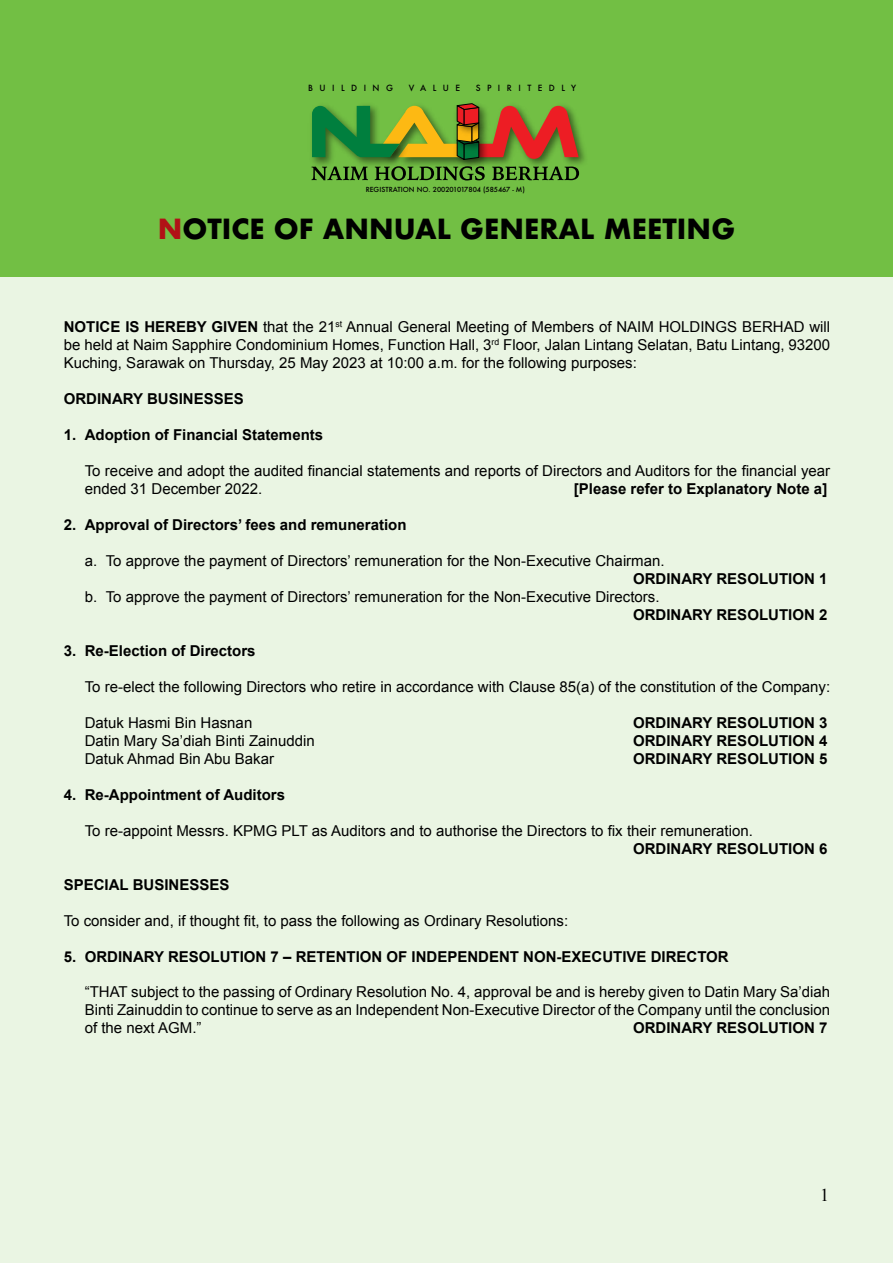
<style>
.page{position:relative;width:893px;height:1263px;background:#eaf5e3}
.page>*{position:absolute;margin:0;border:0;box-sizing:border-box;transform-origin:0 0}
.t1{font:700 27px "Futura";color:#000}
.t2{font:18px "Times New Roman";color:#000}
.t3{font:15px/18px "Arial";color:#000;text-align:justify}
.t4{font:700 15px "Arial";color:#000}
.t5{font:500 8.25px "Futura";letter-spacing:.78em;color:#000}
.t6{font:500 6.75px "Futura";color:#000}
.s1{color:#b11116}
.s2{font-weight:700}
</style>
<div class="page">
<div style="left:0;top:0;width:893px;height:276px;background:#72bf44"></div>
<img style="left:579px;top:134px;width:6px;height:30px">
<img style="left:311px;top:123px;width:1px;height:45px">
<svg style="left:312px;top:103px;width:267px;height:77px"></svg>
<p class="t5" style="left:308px;top:83px;width:87px">BUILDING</p>
<p class="t5" style="left:409px;top:83px;width:53px">VALUE</p>
<p class="t5" style="left:476px;top:83px;width:102px">SPIRITEDLY</p>
<p class="t6" style="left:366px;top:185px;width:161px">REGISTRATION NO. 200201017804 (585467 - M)</p>
<h1 class="t1" style="left:158px;top:209px;width:579px"><span class="s1">N</span>OTICE OF ANNUAL GENERAL MEETING</h1>
<p class="t3" style="left:64px;top:318px;width:768px"><span class="s2">NOTICE IS HEREBY GIVEN</span> that the 21<sup>st</sup> Annual General Meeting of Members of NAIM HOLDINGS BERHAD will be held at Naim Sapphire Condominium Homes, Function Hall, 3<sup>rd</sup> Floor, Jalan Lintang Selatan, Batu Lintang, 93200<br>Kuching, Sarawak on Thursday, 25 May 2023 at 10:00 a.m. for the following purposes:</p>
<p class="t4" style="left:64px;top:389px;width:182px">ORDINARY BUSINESSES</p>
<p class="t4" style="left:64px;top:425px;width:261px">1. Adoption of Financial Statements</p>
<p class="t3" style="left:85px;top:462px;width:747px">To receive and adopt the audited financial statements and reports of Directors and Auditors for the financial year ended 31 December 2022.</p>
<p class="t4" style="left:574px;top:479px;width:255px">[Please refer to Explanatory Note a]</p>
<p class="t4" style="left:64px;top:515px;width:344px">2. Approval of Directors’ fees and remuneration</p>
<p class="t3" style="left:85px;top:552px;width:581px">a. To approve the payment of Directors’ remuneration for the Non-Executive Chairman.</p>
<p class="t4" style="left:633px;top:569px;width:196px">ORDINARY RESOLUTION 1</p>
<p class="t3" style="left:85px;top:588px;width:576px">b. To approve the payment of Directors’ remuneration for the Non-Executive Directors.</p>
<p class="t4" style="left:633px;top:605px;width:196px">ORDINARY RESOLUTION 2</p>
<p class="t4" style="left:64px;top:641px;width:193px">3. Re-Election of Directors</p>
<p class="t3" style="left:85px;top:678px;width:747px">To re-elect the following Directors who retire in accordance with Clause 85(a) of the constitution of the Company:</p>
<p class="t3" style="left:85px;top:714px;width:169px">Datuk Hasmi Bin Hasnan</p>
<p class="t4" style="left:633px;top:713px;width:196px">ORDINARY RESOLUTION 3</p>
<p class="t3" style="left:85px;top:732px;width:232px">Datin Mary Sa’diah Binti Zainuddin</p>
<p class="t4" style="left:633px;top:731px;width:196px">ORDINARY RESOLUTION 4</p>
<p class="t3" style="left:85px;top:750px;width:191px">Datuk Ahmad Bin Abu Bakar</p>
<p class="t4" style="left:633px;top:749px;width:196px">ORDINARY RESOLUTION 5</p>
<p class="t4" style="left:64px;top:785px;width:223px">4. Re-Appointment of Auditors</p>
<p class="t3" style="left:85px;top:822px;width:670px">To re-appoint Messrs. KPMG PLT as Auditors and to authorise the Directors to fix their remuneration.</p>
<p class="t4" style="left:633px;top:839px;width:196px">ORDINARY RESOLUTION 6</p>
<p class="t4" style="left:64px;top:875px;width:167px">SPECIAL BUSINESSES</p>
<p class="t3" style="left:64px;top:912px;width:506px">To consider and, if thought fit, to pass the following as Ordinary Resolutions:</p>
<p class="t4" style="left:64px;top:947px;width:666px">5. ORDINARY RESOLUTION 7 – RETENTION OF INDEPENDENT NON-EXECUTIVE DIRECTOR</p>
<p class="t3" style="left:85px;top:982px;width:747px">“THAT subject to the passing of Ordinary Resolution No. 4, approval be and is hereby given to Datin Mary Sa’diah Binti Zainuddin to continue to serve as an Independent Non-Executive Director of the Company until the conclusion of the next AGM.”</p>
<p class="t4" style="left:633px;top:1017px;width:196px">ORDINARY RESOLUTION 7</p>
<p class="t2" style="left:820px;top:1183px;width:10px">1</p>
</div>
